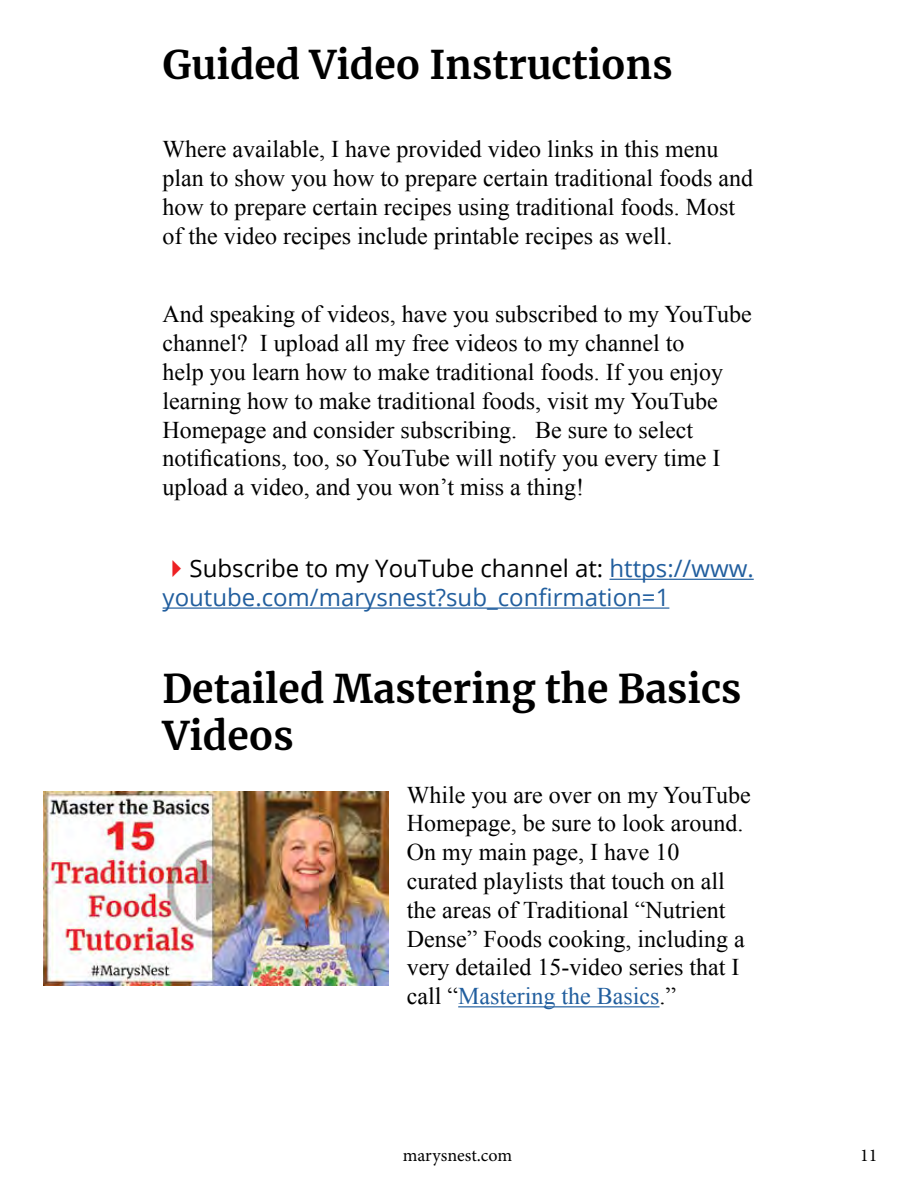
<style>
.page{position:relative;width:918px;height:1188px;background:#fff}
.page>*{position:absolute;margin:0;border:0;box-sizing:border-box;transform-origin:0 0}
.t1{font:700 39px/46.8px "Merriweather";color:#000}
.t2{font:24px/28.8px "Times New Roman";color:#000}
.t3{font:24px/28.8px "Open Sans";color:#215e9e}
.t4{font:18px "Minion Pro";color:#000}
.s1{color:#ed2124}
.s2{color:#000}
.s3{color:#215e9e}
</style>
<div class="page">
<hr style="left:610px;top:579px;width:144px;height:1px;background:#215e9e">
<hr style="left:163px;top:607px;width:506px;height:2px;background:#215e9e">
<img style="left:43px;top:791px;width:346px;height:195px">
<hr style="left:458px;top:1006px;width:202px;height:1px;background:#215e9e">
<h1 class="t1" style="left:163px;top:40px;width:512px">Guided Video Instructions</h1>
<p class="t2" style="left:163px;top:135px;width:592px">Where available, I have provided video links in this menu plan to show you how to prepare certain traditional foods and how to prepare certain recipes using traditional foods. Most of the video recipes include printable recipes as well.</p>
<p class="t2" style="left:163px;top:300px;width:591px">And speaking of videos, have you subscribed to my YouTube channel? I upload all my free videos to my channel to<br>help you learn how to make traditional foods. If you enjoy learning how to make traditional foods, visit my YouTube Homepage and consider subscribing. Be sure to select notifications, too, so YouTube will notify you every time I upload a video, and you won’t miss a thing!</p>
<p class="t3" style="left:163px;top:554px;width:593px"><span class="s1">✔</span><span class="s2">Subscribe to my YouTube channel at:</span> https://www. youtube.com/marysnest?sub_confirmation=1</p>
<h1 class="t1" style="left:163px;top:664px;width:580px">Detailed Mastering the Basics<br>Videos</h1>
<p class="t2" style="left:407px;top:780px;width:345px">While you are over on my YouTube<br>Homepage, be sure to look around.<br>On my main page, I have 10 curated playlists that touch on all the areas of Traditional “Nutrient<br>Dense” Foods cooking, including a very detailed 15-video series that I call “<span class="s3">Mastering the Basics</span>.”</p>
<p class="t4" style="left:403px;top:1143px;width:111px">marysnest.com</p>
<p class="t4" style="left:860px;top:1143px;width:19px">11</p>
</div>
